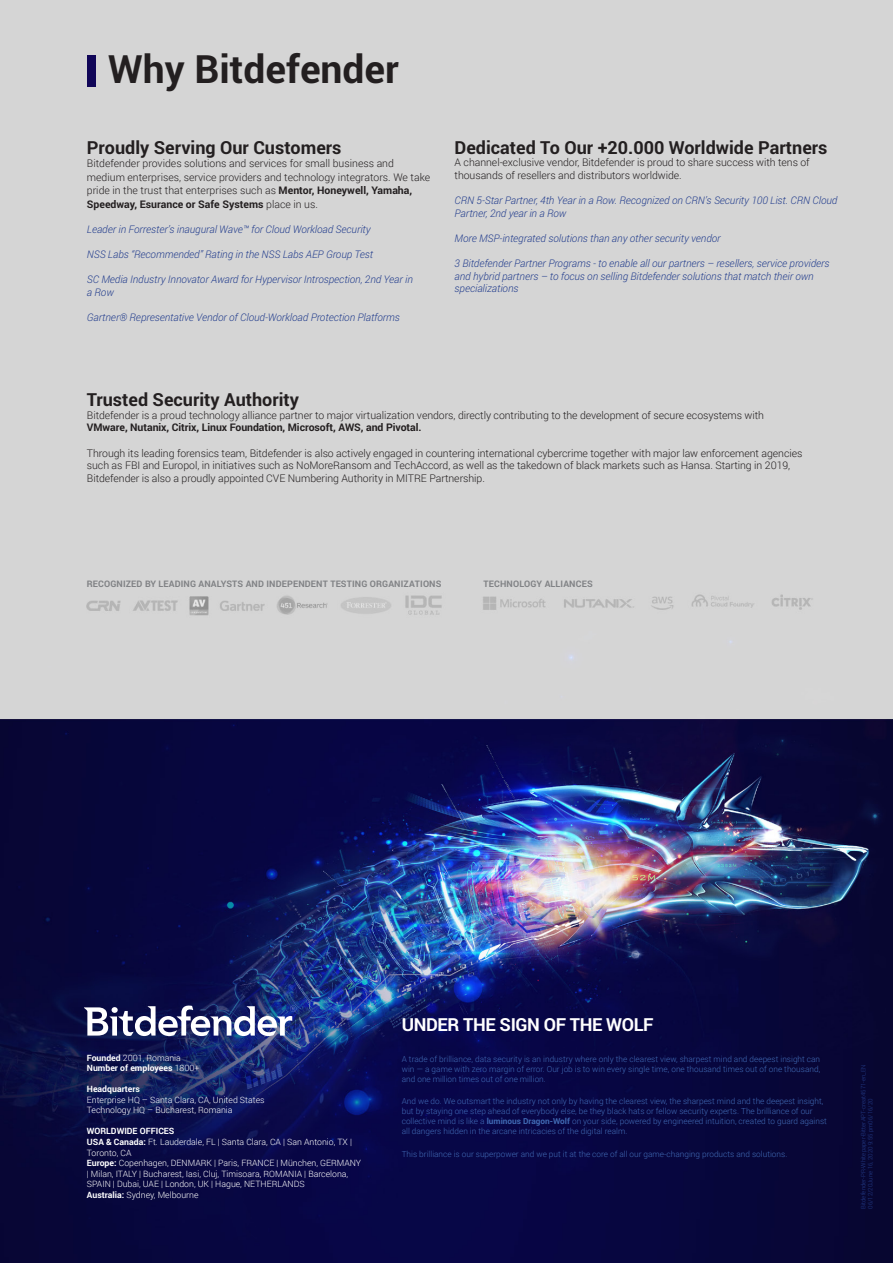
<style>
.page{position:relative;width:893px;height:1263px;background:#fff}
.page>*{position:absolute;margin:0;border:0;box-sizing:border-box;transform-origin:0 0}
.t1{font:700 39px "Roboto";color:#231f20}
.t2{font:700 18px "Roboto";color:#231f20}
.t3{font:700 18px "Roboto";letter-spacing:-.02em;color:#fff}
.t4{font:300 10.5px/13.5px "Roboto";letter-spacing:-.005em;color:#231f20}
.t5{font:italic 300 10.5px/12.6px "Roboto";letter-spacing:-.005em;color:#253f8e}
.t6{font:700 10.5px "Roboto";letter-spacing:-.005em;color:#231f20}
.t7{font:700 9px "Roboto";letter-spacing:.015em;color:#808285}
.t8{font:300 8.7px/10.5px "Roboto";color:#fff}
.t9{font:700 8.7px/10.5px "Roboto";color:#fff}
.t10{font:300 8.25px/9.9px "Roboto";color:#406ab4;text-align:justify}
.t11{font:300 6px/7.2px "Roboto";color:#253f8e}
.s1{font-weight:700}
.s2{font-weight:300}
</style>
<div class="page">
<img style="left:0;top:0;width:893px;height:1263px">
<img style="left:84px;top:1004px;width:212px;height:33px">
<div style="left:87px;top:56px;width:8px;height:31px;background:#110658"></div>
<h1 class="t1" style="left:108px;top:42px;width:292px">Why Bitdefender</h1>
<h2 class="t2" style="left:87px;top:134px;width:256px">Proudly Serving Our Customers</h2>
<p class="t4" style="left:87px;top:156px;width:345px">Bitdefender provides solutions and services for small business and medium enterprises, service providers and technology integrators. We take pride in the trust that enterprises such as <span class="s1">Mentor, Honeywell, Yamaha, Speedway, Esurance or Safe Systems</span> place in us.</p>
<p class="t5" style="left:87px;top:222px;width:285px">Leader in Forrester’s inaugural Wave™ for Cloud Workload Security</p>
<p class="t5" style="left:87px;top:248px;width:288px">NSS Labs “Recommended” Rating in the NSS Labs AEP Group Test</p>
<p class="t5" style="left:87px;top:273px;width:328px">SC Media Industry Innovator Award for Hypervisor Introspection, 2nd Year in a Row</p>
<p class="t5" style="left:87px;top:311px;width:315px">Gartner® Representative Vendor of Cloud-Workload Protection Platforms</p>
<h2 class="t2" style="left:455px;top:134px;width:374px">Dedicated To Our +20.000 Worldwide Partners</h2>
<p class="t4" style="left:455px;top:156px;width:357px;line-height:12.6px">A channel-exclusive vendor, Bitdefender is proud to share success with tens of thousands of resellers and distributors worldwide.</p>
<p class="t5" style="left:455px;top:194px;width:384px">CRN 5-Star Partner, 4th Year in a Row. Recognized on CRN’s Security 100 List. CRN Cloud<br>Partner, 2nd year in a Row</p>
<p class="t5" style="left:455px;top:231px;width:268px">More MSP-integrated solutions than any other security vendor</p>
<p class="t5" style="left:455px;top:257px;width:376px">3 Bitdefender Partner Programs - to enable all our partners – resellers, service providers and hybrid partners – to focus on selling Bitdefender solutions that match their own specializations</p>
<h2 class="t2" style="left:87px;top:387px;width:214px">Trusted Security Authority</h2>
<p class="t4" style="left:87px;top:408px;width:679px">Bitdefender is a proud technology alliance partner to major virtualization vendors, directly contributing to the development of secure ecosystems with</p>
<p class="t6" style="left:87px;top:420px;width:336px">VMware, Nutanix, Citrix, Linux Foundation, Microsoft, AWS, and Pivotal.</p>
<p class="t4" style="left:87px;top:446px;width:717px;line-height:12.6px">Through its leading forensics team, Bitdefender is also actively engaged in countering international cybercrime together with major law enforcement agencies such as FBI and Europol, in initiatives such as NoMoreRansom and TechAccord, as well as the takedown of black markets such as Hansa. Starting in 2019,<br>Bitdefender is also a proudly appointed CVE Numbering Authority in MITRE Partnership.</p>
<p class="t7" style="left:87px;top:577px;width:356px">RECOGNIZED BY LEADING ANALYSTS AND INDEPENDENT TESTING ORGANIZATIONS</p>
<p class="t7" style="left:484px;top:577px;width:111px">TECHNOLOGY ALLIANCES</p>
<p class="t9" style="left:87px;top:1052px;width:114px">Founded <span class="s2">2001, Romania<br></span>Number of employees <span class="s2">1800+</span></p>
<p class="t9" style="left:87px;top:1084px;width:55px">Headquarters</p>
<p class="t8" style="left:87px;top:1094px;width:179px">Enterprise HQ – Santa Clara, CA, United States<br>Technology HQ – Bucharest, Romania</p>
<p class="t8" style="left:87px;top:1126px;width:276px"><span class="s1">WORLDWIDE OFFICES<br>USA &amp; Canada:</span> Ft. Lauderdale, FL | Santa Clara, CA | San Antonio, TX | Toronto, CA<br><span class="s1">Europe:</span> Copenhagen, DENMARK | Paris, FRANCE | München, GERMANY | Milan, ITALY | Bucharest, Iasi, Cluj, Timisoara, ROMANIA | Barcelona, SPAIN | Dubai, UAE | London, UK | Hague, NETHERLANDS<br><span class="s1">Australia:</span> Sydney, Melbourne</p>
<h2 class="t3" style="left:402px;top:1011px;width:253px">UNDER THE SIGN OF THE WOLF</h2>
<p class="t10" style="left:402px;top:1053px;width:420px">A trade of brilliance, data security is an industry where only the clearest view, sharpest mind and deepest insight can win — a game with zero margin of error. Our job is to win every single time, one thousand times out of one thousand, and one million times out of one million.</p>
<p class="t10" style="left:402px;top:1096px;width:427px;text-align:left">And we do. We outsmart the industry not only by having the clearest view, the sharpest mind and the deepest insight, but by staying one step ahead of everybody else, be they black hats or fellow security experts. The brilliance of our collective mind is like a <span class="s1">luminous Dragon-Wolf</span> on your side, powered by engineered intuition, created to guard against all dangers hidden in the arcane intricacies of the digital realm.</p>
<p class="t10" style="left:402px;top:1148px;width:387px">This brilliance is our superpower and we put it at the core of all our game-changing products and solutions.</p>
<p class="t11" style="left:859px;top:1209px;width:146px;rotate:-90deg">Bitdefender-PR-Whitepaper-BitterAPT-creat4571-en_EN<br>06/12/20June 16, 2020 9:55 pm06/16/20</p>
</div>
